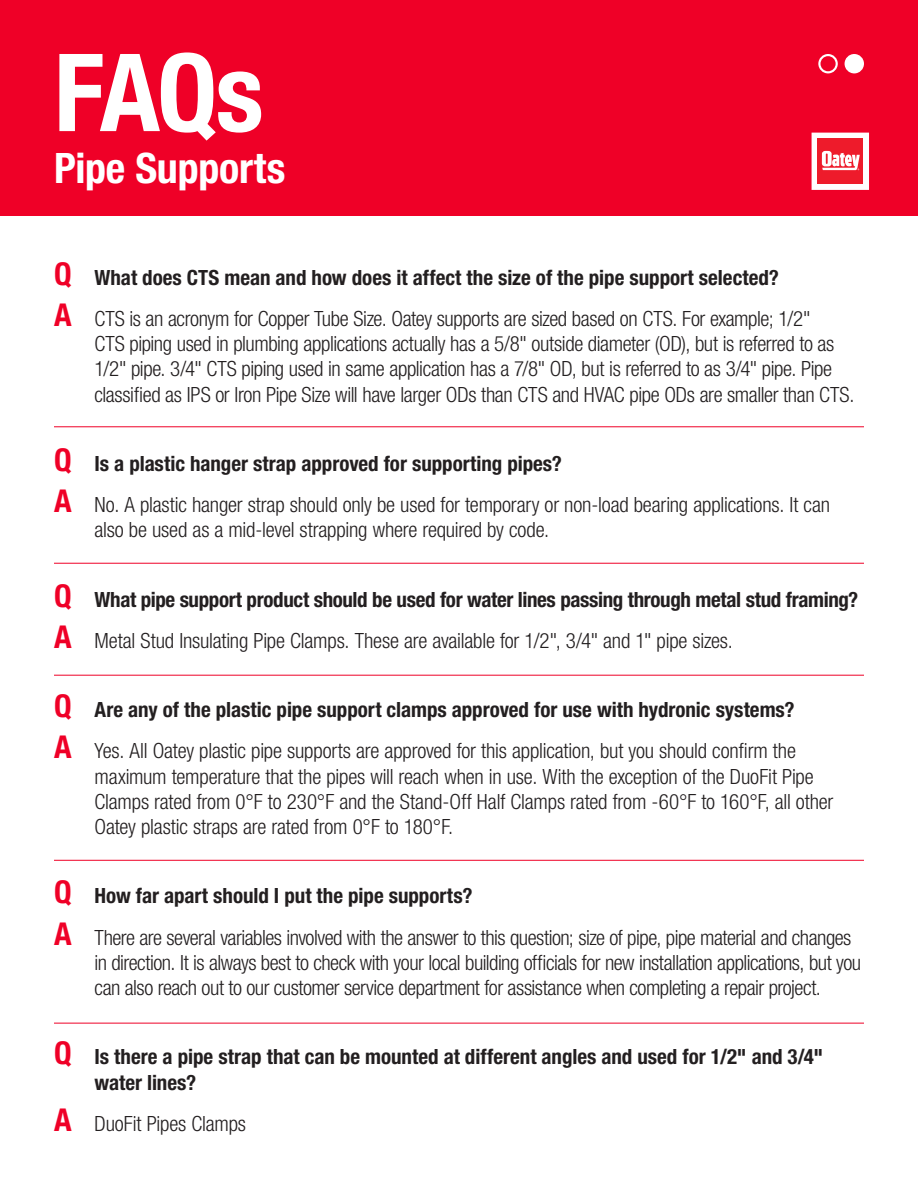
<style>
.page{position:relative;width:918px;height:1188px;background:#fff}
.page>*{position:absolute;margin:0;border:0;box-sizing:border-box;transform-origin:0 0}
.t1{font:700 condensed 108px "Helvetica Neue LT Std";color:#fff}
.t2{font:700 condensed 42px "Helvetica Neue LT Std";letter-spacing:-.005em;color:#fff}
.t3{font:300 condensed 21px/25.2px "Helvetica Neue LT Std";letter-spacing:-.015em;color:#231f20}
.t4{font:700 condensed 21px/25.2px "Helvetica Neue LT Std";color:#231f20}
.s1{font-size:31.5px;color:#ef0027}
.s2{font-weight:700;font-size:31.5px;color:#ef0027}
</style>
<div class="page">
<div style="left:0;top:0;width:918px;height:216px;background:#ef0027"></div>
<hr style="left:54px;top:563px;width:810px;height:1px;background:#ef0027">
<hr style="left:54px;top:860px;width:810px;height:1px;background:#ef0027">
<hr style="left:54px;top:1023px;width:810px;height:1px;background:#ef0027">
<hr style="left:54px;top:675px;width:810px;height:1px;background:#ef0027">
<hr style="left:54px;top:427px;width:810px;height:1px;background:#ef0027">
<svg style="left:818px;top:54px;width:20px;height:19px"></svg>
<div style="left:845px;top:54px;width:19px;height:19px;background:#fff;border-radius:50%"></div>
<div style="left:821px;top:56px;width:15px;height:15px;background:#ef0027;border-radius:50%"></div>
<svg style="left:811px;top:132px;width:58px;height:58px;background:#f68891"></svg>
<p class="t1" style="left:54px;top:27px;width:211px">FAQs</p>
<p class="t2" style="left:54px;top:143px;width:233px">Pipe Supports</p>
<p class="t4" style="left:54px;top:265px;width:726px"><span class="s1">Q</span> What does CTS mean and how does it affect the size of the pipe support selected?</p>
<p class="t3" style="left:94px;top:306px;width:761px;text-indent:-40px"><span class="s2">A</span> CTS is an acronym for Copper Tube Size. Oatey supports are sized based on CTS. For example; 1/2"<br>CTS piping used in plumbing applications actually has a 5/8" outside diameter (OD), but is referred to as 1/2" pipe. 3/4" CTS piping used in same application has a 7/8" OD, but is referred to as 3/4" pipe. Pipe classified as IPS or Iron Pipe Size will have larger ODs than CTS and HVAC pipe ODs are smaller than CTS.</p>
<p class="t4" style="left:54px;top:451px;width:510px"><span class="s1">Q</span> Is a plastic hanger strap approved for supporting pipes?</p>
<p class="t3" style="left:94px;top:492px;width:737px;text-indent:-40px"><span class="s2">A</span> No. A plastic hanger strap should only be used for temporary or non-load bearing applications. It can also be used as a mid-level strapping where required by code.</p>
<p class="t4" style="left:54px;top:586px;width:806px"><span class="s1">Q</span> What pipe support product should be used for water lines passing through metal stud framing?</p>
<p class="t3" style="left:54px;top:628px;width:680px"><span class="s2">A</span> Metal Stud Insulating Pipe Clamps. These are available for 1/2", 3/4" and 1" pipe sizes.</p>
<p class="t4" style="left:54px;top:697px;width:742px"><span class="s1">Q</span> Are any of the plastic pipe support clamps approved for use with hydronic systems?</p>
<p class="t3" style="left:94px;top:738px;width:740px;text-indent:-40px"><span class="s2">A</span> Yes. All Oatey plastic pipe supports are approved for this application, but you should confirm the maximum temperature that the pipes will reach when in use. With the exception of the DuoFit Pipe Clamps rated from 0°F to 230°F and the Stand-Off Half Clamps rated from -60°F to 160°F, all other Oatey plastic straps are rated from 0°F to 180°F.</p>
<p class="t4" style="left:54px;top:883px;width:420px"><span class="s1">Q</span> How far apart should I put the pipe supports?</p>
<p class="t3" style="left:94px;top:924px;width:768px;text-indent:-40px"><span class="s2">A</span> There are several variables involved with the answer to this question; size of pipe, pipe material and changes in direction. It is always best to check with your local building officials for new installation applications, but you can also reach out to our customer service department for assistance when completing a repair project.</p>
<p class="t4" style="left:94px;top:1044px;width:730px;text-indent:-40px"><span class="s1">Q</span> Is there a pipe strap that can be mounted at different angles and used for 1/2" and 3/4" water lines?</p>
<p class="t3" style="left:54px;top:1110px;width:194px"><span class="s2">A</span> DuoFit Pipes Clamps</p>
</div>
